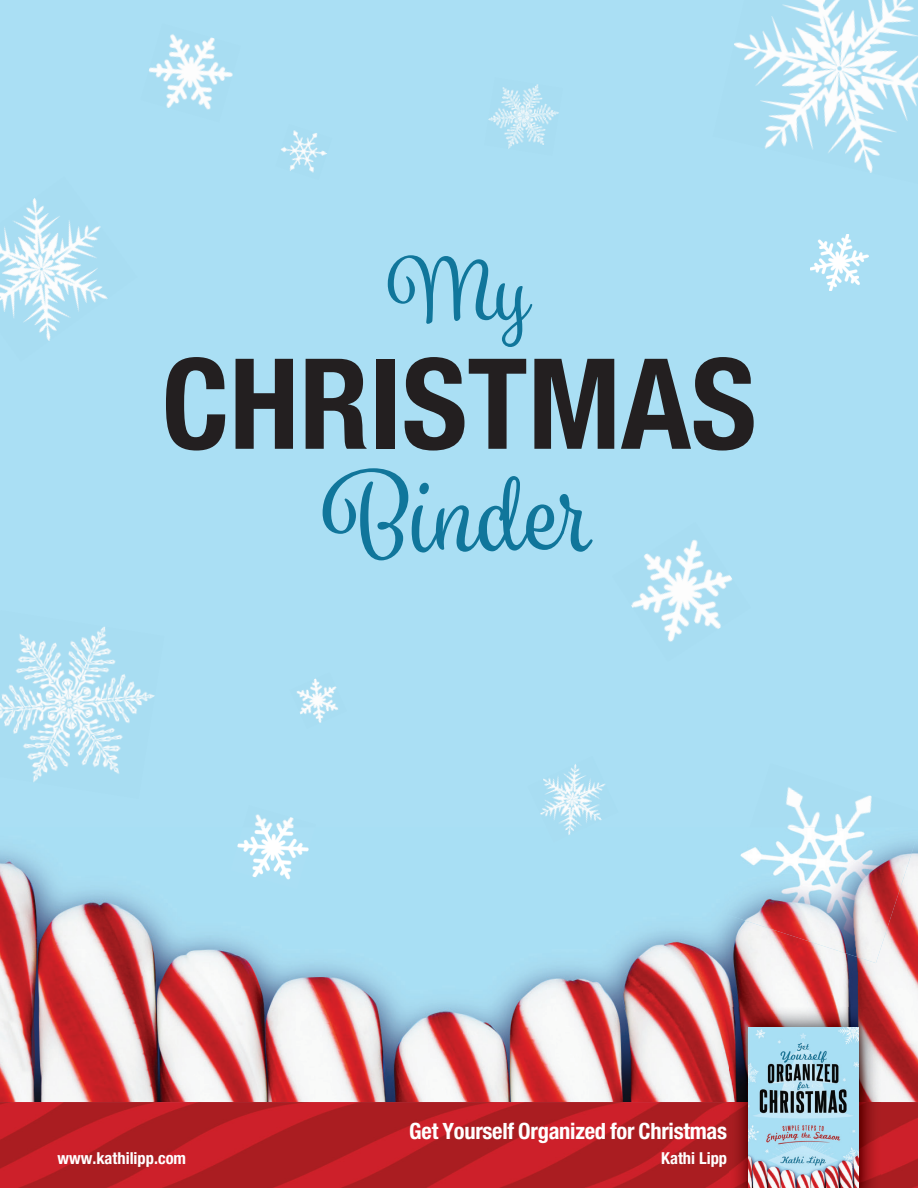
<style>
.page{position:relative;width:918px;height:1188px;background:#aadff4}
.page>*{position:absolute;margin:0;border:0;box-sizing:border-box;transform-origin:0 0}
.t1{font:700 condensed 126px "Helvetica Neue";color:#231f20}
.t2{font:108px "Spumante";color:#10769b}
.t3{font:84px "Spumante";color:#10769b}
.t4{font:700 condensed 22.5px "Helvetica Neue";letter-spacing:-.01em;color:#fff}
.t5{font:700 condensed 16.5px "Helvetica Neue";color:#fff}
</style>
<div class="page">
<img style="left:786px;top:787px;width:86px;height:40px">
<img style="left:0;top:850px;width:918px;height:252px">
<img style="left:722px;top:827px;width:196px;height:136px">
<img style="left:149px;top:34px;width:84px;height:76px">
<img style="left:255px;top:814px;width:39px;height:13px">
<img style="left:230px;top:827px;width:85px;height:62px">
<img style="left:631px;top:540px;width:102px;height:102px">
<img style="left:810px;top:234px;width:58px;height:57px">
<img style="left:296px;top:678px;width:42px;height:45px">
<img style="left:0;top:626px;width:155px;height:156px">
<img style="left:488px;top:84px;width:71px;height:65px">
<img style="left:734px;top:0;width:184px;height:173px">
<img style="left:540px;top:764px;width:66px;height:63px">
<img style="left:565px;top:827px;width:9px;height:8px">
<img style="left:0;top:198px;width:108px;height:143px">
<img style="left:280px;top:130px;width:47px;height:43px">
<img style="left:0;top:1102px;width:918px;height:86px">
<img style="left:729px;top:1007px;width:151px;height:181px">
<img style="left:749px;top:1028px;width:109px;height:160px">
<h3 class="t3" style="left:388px;top:240px;width:144px">My</h3>
<h1 class="t1" style="left:162px;top:328px;width:596px">CHRISTMAS</h1>
<h2 class="t2" style="left:323px;top:449px;width:274px">Binder</h2>
<p class="t4" style="left:409px;top:1117px;width:319px">Get Yourself Organized for Christmas</p>
<p class="t5" style="left:58px;top:1148px;width:130px">www.kathilipp.com</p>
<p class="t5" style="left:661px;top:1148px;width:67px">Kathi Lipp</p>
</div>
